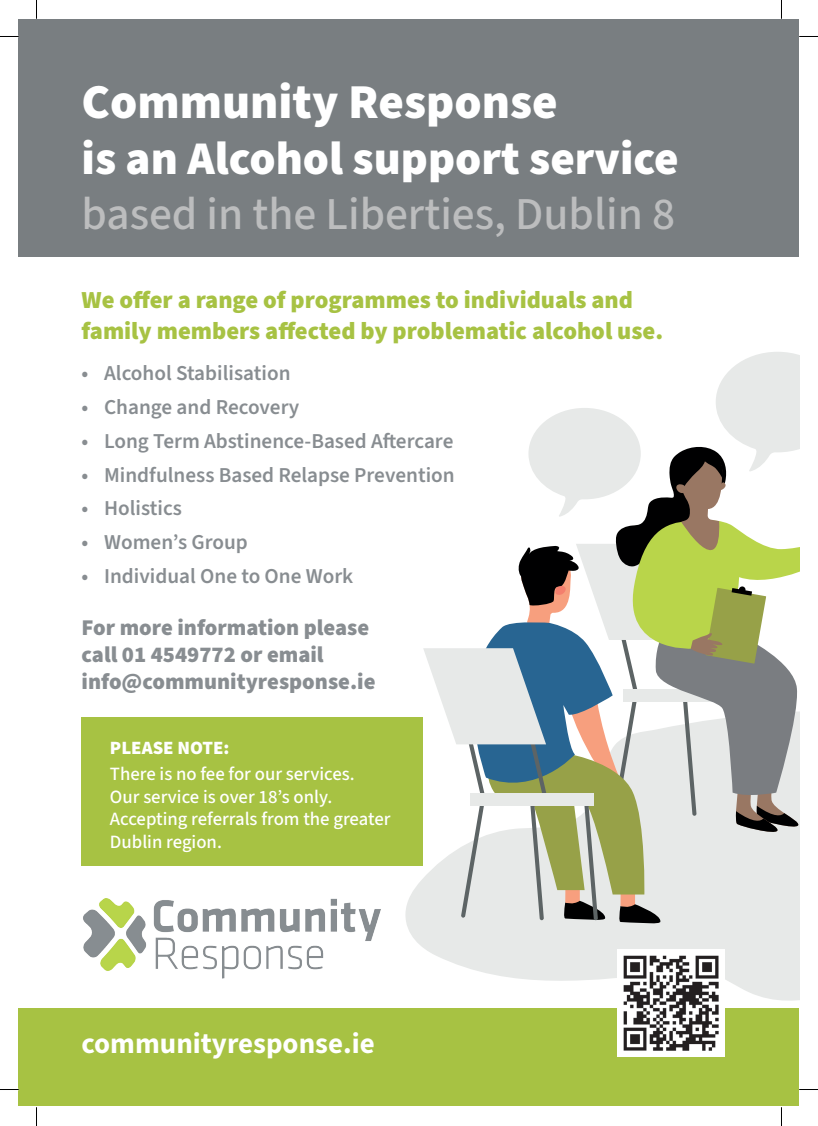
<style>
.page{position:relative;width:818px;height:1126px;background:#fff}
.page>*{position:absolute;margin:0;border:0;box-sizing:border-box;transform-origin:0 0}
.t1{font:900 48.75px "Source Sans 3";color:#fff}
.t2{font:900 46.88px "Source Sans 3";color:#fff}
.t3{font:500 45.62px "Source Sans 3";color:#bcbdbe}
.t4{font:700 28.88px "Source Sans 3";color:#fff}
.t5{font:900 24.5px/31px "Source Sans 3";color:#a7c243}
.t6{font:900 22.5px/27px "Source Sans 3";color:#888d91}
.t7{font:600 21.25px "Source Sans 3";color:#888d91}
.t8{font:500 18.75px/22.5px "Source Sans 3";color:#fff}
.t9{font:900 18.75px "Source Sans 3";color:#fff}
</style>
<div class="page">
<div style="left:19px;top:19px;width:779px;height:237px;background:#797e81"></div>
<img style="left:83px;top:898px;width:298px;height:81px">
<div style="left:81px;top:717px;width:342px;height:148px;background:#a7c243"></div>
<svg style="left:404px;top:865px;width:394px;height:136px;fill:#e7e9e8"></svg>
<svg style="left:423px;top:352px;width:375px;height:571px"></svg>
<div style="left:19px;top:1007px;width:779px;height:98px;background:#a7c243"></div>
<img style="left:617px;top:949px;width:107px;height:107px">
<svg style="left:0;top:36px;width:19px;height:1px"></svg>
<svg style="left:798px;top:36px;width:19px;height:1px"></svg>
<svg style="left:0;top:1088px;width:19px;height:2px"></svg>
<svg style="left:798px;top:1088px;width:19px;height:2px"></svg>
<svg style="left:36px;top:0;width:1px;height:19px"></svg>
<svg style="left:36px;top:1107px;width:1px;height:18px"></svg>
<h1 class="t1" style="left:81px;top:69px;width:477px">Community Response</h1>
<h2 class="t2" style="left:81px;top:127px;width:598px">is an Alcohol support service</h2>
<h3 class="t3" style="left:81px;top:185px;width:594px">based in the Liberties, Dublin 8</h3>
<p class="t5" style="left:81px;top:285px;width:582px">We offer a range of programmes to individuals and family members affected by problematic alcohol use.</p>
<p class="t7" style="left:81px;top:359px;width:210px">• Alcohol Stabilisation</p>
<p class="t7" style="left:81px;top:393px;width:219px">• Change and Recovery</p>
<p class="t7" style="left:81px;top:426px;width:373px">• Long Term Abstinence-Based Aftercare</p>
<p class="t7" style="left:81px;top:460px;width:374px">• Mindfulness Based Relapse Prevention</p>
<p class="t7" style="left:81px;top:494px;width:102px">• Holistics</p>
<p class="t7" style="left:81px;top:528px;width:168px">• Women’s Group</p>
<p class="t7" style="left:81px;top:561px;width:273px">• Individual One to One Work</p>
<p class="t6" style="left:81px;top:615px;width:295px">For more information please call 01 4549772 or email info@communityresponse.ie</p>
<p class="t9" style="left:110px;top:735px;width:121px">PLEASE NOTE:</p>
<p class="t8" style="left:110px;top:762px;width:282px">There is no fee for our services.<br>Our service is over 18’s only.<br>Accepting referrals from the greater<br>Dublin region.</p>
<h3 class="t4" style="left:81px;top:1023px;width:294px">communityresponse.ie</h3>
</div>
